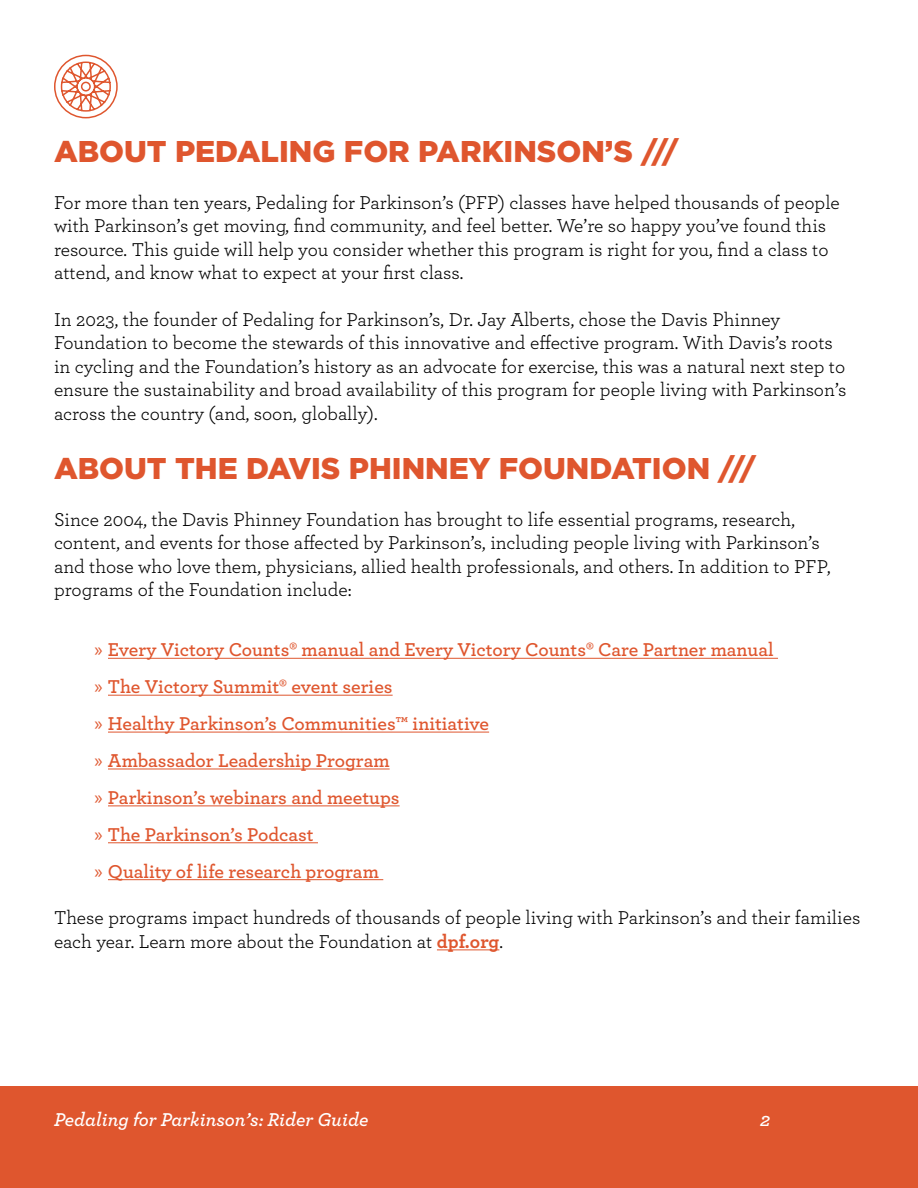
<style>
.page{position:relative;width:918px;height:1188px;background:#fff}
.page>*{position:absolute;margin:0;border:0;box-sizing:border-box;transform-origin:0 0}
.t1{font:900 30px "Gotham";color:#df562e}
.t2{font:19.5px/23.4px "Archer";color:#000}
.t3{font:600 19.5px/36.9px "Archer";color:#df562e}
.t4{font:italic 600 19.5px "Archer";color:#fff}
.s1{font-family:"Myriad Pro";font-weight:400}
.s2{font-weight:700;color:#df562e}
</style>
<div class="page">
<div style="left:0;top:1086px;width:918px;height:102px;background:#df562e"></div>
<hr style="left:108px;top:658px;width:670px;height:1px;background:#df562e">
<hr style="left:108px;top:695px;width:285px;height:1px;background:#df562e">
<hr style="left:108px;top:732px;width:381px;height:1px;background:#df562e">
<hr style="left:108px;top:769px;width:282px;height:1px;background:#df562e">
<hr style="left:108px;top:805px;width:292px;height:1px;background:#df562e">
<hr style="left:108px;top:842px;width:210px;height:1px;background:#df562e">
<hr style="left:108px;top:879px;width:275px;height:1px;background:#df562e">
<hr style="left:437px;top:949px;width:62px;height:1px;background:#df562e">
<svg style="left:54px;top:54px;width:64px;height:65px"></svg>
<h1 class="t1" style="left:54px;top:131px;width:626px">ABOUT PEDALING FOR PARKINSON’S ///</h1>
<p class="t2" style="left:54px;top:190px;width:787px">For more than ten years, Pedaling for Parkinson’s (PFP) classes have helped thousands of people with Parkinson’s get moving, find community, and feel better. We’re so happy you’ve found this resource. This guide will help you consider whether this program is right for you, find a class to attend, and know what to expect at your first class.</p>
<p class="t2" style="left:54px;top:307px;width:794px">In 2023, the founder of Pedaling for Parkinson’s, Dr. Jay Alberts, chose the Davis Phinney Foundation to become the stewards of this innovative and effective program. With Davis’s roots in cycling and the Foundation’s history as an advocate for exercise, this was a natural next step to ensure the sustainability and broad availability of this program for people living with Parkinson’s across the country (and, soon, globally).</p>
<h1 class="t1" style="left:54px;top:448px;width:703px">ABOUT THE DAVIS PHINNEY FOUNDATION ///</h1>
<p class="t2" style="left:54px;top:507px;width:778px">Since 2004, the Davis Phinney Foundation has brought to life essential programs, research, content, and events for those affected by Parkinson’s, including people living with Parkinson’s and those who love them, physicians, allied health professionals, and others. In addition to PFP, programs of the Foundation include:</p>
<p class="t3" style="left:95px;top:630px;width:681px"><span class="s1">»</span> Every Victory Counts® manual and Every Victory Counts® Care Partner manual <span class="s1">»</span> The Victory Summit® event series<br><span class="s1">»</span> Healthy Parkinson’s Communities™ initiative<br><span class="s1">»</span> Ambassador Leadership Program<br><span class="s1">»</span> Parkinson’s webinars and meetups<br><span class="s1">»</span> The Parkinson’s Podcast<br><span class="s1">»</span> Quality of life research program</p>
<p class="t2" style="left:54px;top:905px;width:808px">These programs impact hundreds of thousands of people living with Parkinson’s and their families each year. Learn more about the Foundation at <span class="s2">dpf.org</span>.</p>
<p class="t4" style="left:54px;top:1105px;width:316px">Pedaling for Parkinson’s: Rider Guide</p>
<p class="t4" style="left:760px;top:1105px;width:12px">2</p>
</div>
